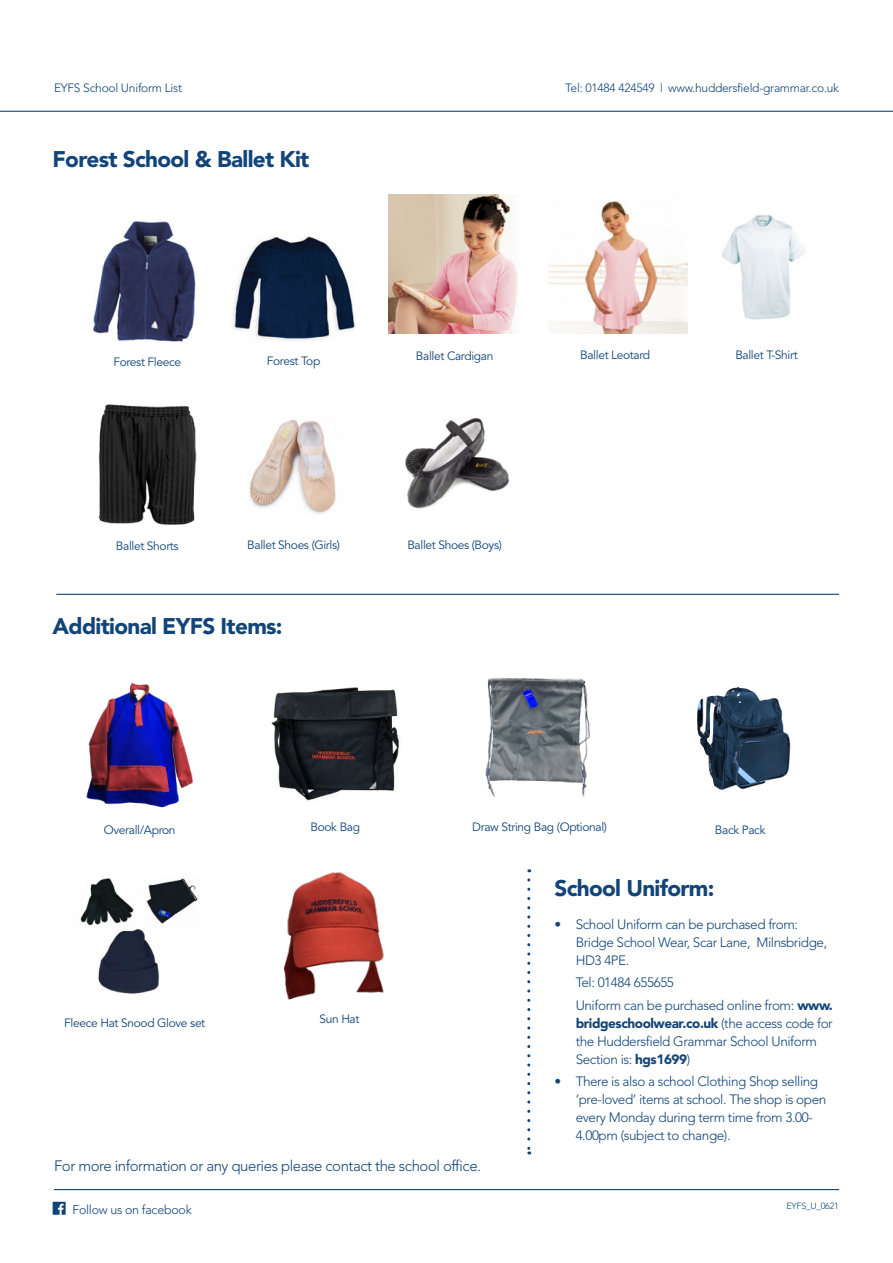
<style>
.page{position:relative;width:893px;height:1263px;background:#fff}
.page>*{position:absolute;margin:0;border:0;box-sizing:border-box;transform-origin:0 0}
.t1{font:900 22.5px "Avenir LT Std";letter-spacing:-.03em;color:#114478}
.t2{font:300 15px "Avenir LT Std";letter-spacing:-.03em;color:#114478}
.t3{font:300 13.5px/18px "Avenir LT Std";letter-spacing:-.03em;color:#114478}
.t4{font:300 12.45px "Avenir";letter-spacing:-.02em;color:#114478}
.t5{font:12px "Avenir LT Std";letter-spacing:-.03em;color:#114478}
.t6{font:300 12px "Avenir";letter-spacing:-.02em;color:#114478}
.t7{font:300 9px "Avenir";letter-spacing:-.02em;color:#114478}
.s1{font-weight:900}
</style>
<div class="page">
<hr style="left:0;top:111px;width:893px;height:1px;background:#114478">
<img style="left:93px;top:221px;width:103px;height:121px">
<img style="left:232px;top:236px;width:123px;height:105px">
<img style="left:548px;top:201px;width:139px;height:133px">
<img style="left:98px;top:404px;width:99px;height:121px">
<img style="left:722px;top:215px;width:84px;height:105px">
<img style="left:249px;top:419px;width:87px;height:95px">
<img style="left:405px;top:417px;width:105px;height:92px">
<img style="left:388px;top:194px;width:129px;height:140px">
<img style="left:271px;top:687px;width:128px;height:114px">
<img style="left:86px;top:683px;width:107px;height:125px">
<img style="left:485px;top:677px;width:105px;height:121px">
<img style="left:697px;top:687px;width:94px;height:104px">
<img style="left:80px;top:878px;width:118px;height:116px">
<hr style="left:56px;top:594px;width:783px;height:1px;background:#114478">
<hr style="left:54px;top:1189px;width:785px;height:1px;background:#114478">
<svg style="left:53px;top:1202px;width:13px;height:13px"></svg>
<img style="left:283px;top:872px;width:101px;height:128px">
<svg style="left:527px;top:880px;width:3px;height:274px"></svg>
<p class="t6" style="left:54px;top:81px;width:130px">EYFS School Uniform List</p>
<p class="t6" style="left:565px;top:81px;width:275px">Tel: 01484 424549 | www.huddersfield-grammar.co.uk</p>
<p class="t1" style="left:53px;top:145px;width:258px">Forest School &amp; Ballet Kit</p>
<p class="t5" style="left:113px;top:355px;width:69px">Forest Fleece</p>
<p class="t5" style="left:267px;top:354px;width:55px">Forest Top</p>
<p class="t5" style="left:416px;top:349px;width:79px">Ballet Cardigan</p>
<p class="t5" style="left:116px;top:539px;width:64px">Ballet Shorts</p>
<p class="t5" style="left:247px;top:538px;width:94px">Ballet Shoes (Girls)</p>
<p class="t5" style="left:407px;top:538px;width:96px">Ballet Shoes (Boys)</p>
<p class="t1" style="left:53px;top:613px;width:231px">Additional EYFS Items:</p>
<p class="t5" style="left:580px;top:348px;width:71px">Ballet Leotard</p>
<p class="t5" style="left:735px;top:348px;width:64px">Ballet T-Shirt</p>
<p class="t5" style="left:104px;top:823px;width:73px">Overall/Apron</p>
<p class="t5" style="left:311px;top:820px;width:51px">Book Bag</p>
<p class="t5" style="left:472px;top:820px;width:136px">Draw String Bag (Optional)</p>
<p class="t5" style="left:715px;top:823px;width:52px">Back Pack</p>
<p class="t5" style="left:64px;top:1016px;width:143px">Fleece Hat Snood Glove set</p>
<p class="t5" style="left:319px;top:1012px;width:42px">Sun Hat</p>
<p class="t2" style="left:54px;top:1157px;width:429px">For more information or any queries please contact the school office.</p>
<p class="t1" style="left:554px;top:874px;width:162px">School Uniform:</p>
<p class="t3" style="left:576px;top:915px;width:253px;text-indent:-21px">• School Uniform can be purchased from:<br>Bridge School Wear, Scar Lane, Milnsbridge,<br>HD3 4PE.</p>
<p class="t3" style="left:576px;top:974px;width:100px">Tel: 01484 655655</p>
<p class="t3" style="left:576px;top:996px;width:259px">Uniform can be purchased online from: <span class="s1">www. bridgeschoolwear.co.uk</span> (the access code for the Huddersfield Grammar School Uniform Section is: <span class="s1">hgs1699</span>)</p>
<p class="t3" style="left:576px;top:1072px;width:252px;text-indent:-21px">• There is also a school Clothing Shop selling ‘pre-loved’ items at school. The shop is open every Monday during term time from 3.00- 4.00pm (subject to change).</p>
<p class="t4" style="left:72px;top:1202px;width:121px">Follow us on facebook</p>
<p class="t7" style="left:786px;top:1200px;width:54px">EYFS_U_0621</p>
</div>
